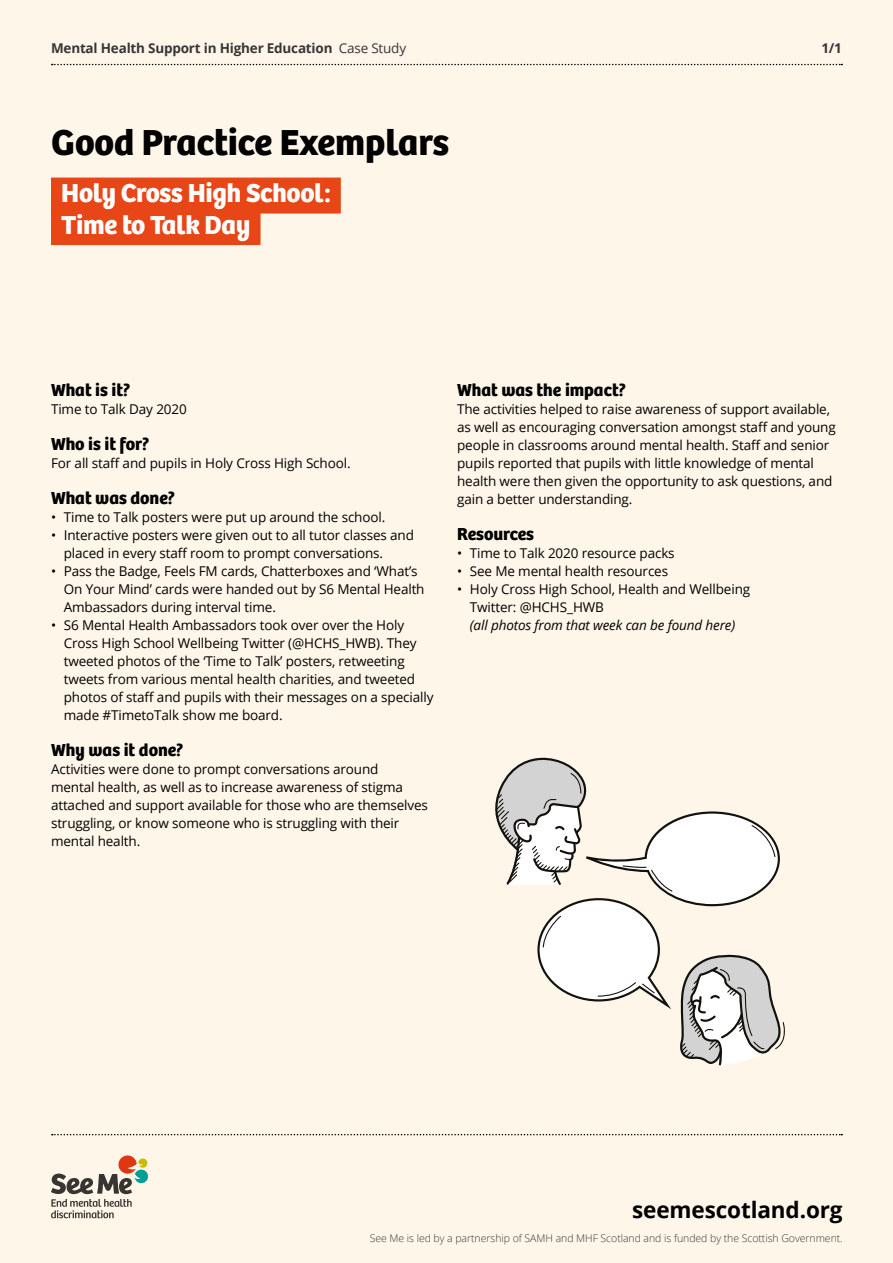
<style>
.page{position:relative;width:893px;height:1263px;background:#fff6ea}
.page>*{position:absolute;margin:0;border:0;box-sizing:border-box;transform-origin:0 0}
.t1{font:700 37.5px "Bree";color:#000}
.t2{font:700 27px/31.5px "Bree";letter-spacing:-.01em;color:#fff}
.t3{font:700 22.5px "Open Sans";letter-spacing:-.005em;color:#000}
.t4{font:700 18px "Bree";color:#000}
.t5{font:13.5px/18px "Open Sans";letter-spacing:-.01em;color:#000}
.t6{font:700 13.5px "Open Sans";letter-spacing:-.015em;color:#373636}
.t7{font:italic 13.5px "Open Sans";letter-spacing:-.01em;color:#000}
.t8{font:300 10.5px "Open Sans";letter-spacing:-.005em;color:#373636}
.s1{font-weight:400}
</style>
<div class="page">
<svg style="left:52px;top:64px;width:790px;height:1px"></svg>
<svg style="left:52px;top:1134px;width:790px;height:1px"></svg>
<svg style="left:51px;top:1155px;width:97px;height:63px"></svg>
<div style="left:51px;top:178px;width:290px;height:36px;background:#e84617"></div>
<div style="left:51px;top:209px;width:210px;height:36px;background:#e84617"></div>
<svg style="left:495px;top:757px;width:290px;height:308px"></svg>
<p class="t6" style="left:51px;top:38px;width:357px">Mental Health Support in Higher Education <span class="s1">Case Study</span></p>
<h1 class="t1" style="left:51px;top:119px;width:400px">Good Practice Exemplars</h1>
<h2 class="t2" style="left:61px;top:178px;width:271px">Holy Cross High School:<br>Time to Talk Day</h2>
<p class="t6" style="left:821px;top:38px;width:22px">1/1</p>
<h3 class="t4" style="left:51px;top:379px;width:81px">What is it?</h3>
<p class="t5" style="left:51px;top:400px;width:137px">Time to Talk Day 2020</p>
<h3 class="t4" style="left:51px;top:433px;width:100px">Who is it for?</h3>
<p class="t5" style="left:51px;top:454px;width:301px">For all staff and pupils in Holy Cross High School.</p>
<h3 class="t4" style="left:51px;top:487px;width:126px">What was done?</h3>
<p class="t5" style="left:51px;top:508px;width:336px">• Time to Talk posters were put up around the school.</p>
<p class="t5" style="left:64px;top:526px;width:352px;text-indent:-13px">• Interactive posters were given out to all tutor classes and placed in every staff room to prompt conversations.</p>
<p class="t5" style="left:64px;top:562px;width:362px;text-indent:-13px">• Pass the Badge, Feels FM cards, Chatterboxes and ‘What’s<br>On Your Mind’ cards were handed out by S6 Mental Health<br>Ambassadors during interval time.</p>
<p class="t5" style="left:64px;top:616px;width:371px;text-indent:-13px">• S6 Mental Health Ambassadors took over over the Holy Cross High School Wellbeing Twitter (@HCHS_HWB). They tweeted photos of the ‘Time to Talk’ posters, retweeting tweets from various mental health charities, and tweeted photos of staff and pupils with their messages on a specially made #TimetoTalk show me board.</p>
<h3 class="t4" style="left:51px;top:739px;width:134px">Why was it done?</h3>
<p class="t5" style="left:51px;top:760px;width:378px">Activities were done to prompt conversations around<br>mental health, as well as to increase awareness of stigma attached and support available for those who are themselves struggling, or know someone who is struggling with their mental health.</p>
<h3 class="t4" style="left:457px;top:379px;width:170px">What was the impact?</h3>
<p class="t5" style="left:457px;top:400px;width:380px">The activities helped to raise awareness of support available, as well as encouraging conversation amongst staff and young people in classrooms around mental health. Staff and senior pupils reported that pupils with little knowledge of mental health were then given the opportunity to ask questions, and gain a better understanding.</p>
<h3 class="t4" style="left:457px;top:523px;width:78px">Resources</h3>
<p class="t5" style="left:457px;top:544px;width:219px">• Time to Talk 2020 resource packs</p>
<p class="t5" style="left:457px;top:562px;width:213px">• See Me mental health resources</p>
<p class="t5" style="left:470px;top:580px;width:282px;text-indent:-13px">• Holy Cross High School, Health and Wellbeing<br>Twitter: @HCHS_HWB</p>
<p class="t7" style="left:470px;top:616px;width:267px">(all photos from that week can be found here)</p>
<h3 class="t3" style="left:632px;top:1194px;width:212px">seemescotland.org</h3>
<p class="t8" style="left:370px;top:1231px;width:475px">See Me is led by a partnership of SAMH and MHF Scotland and is funded by the Scottish Government.</p>
</div>
